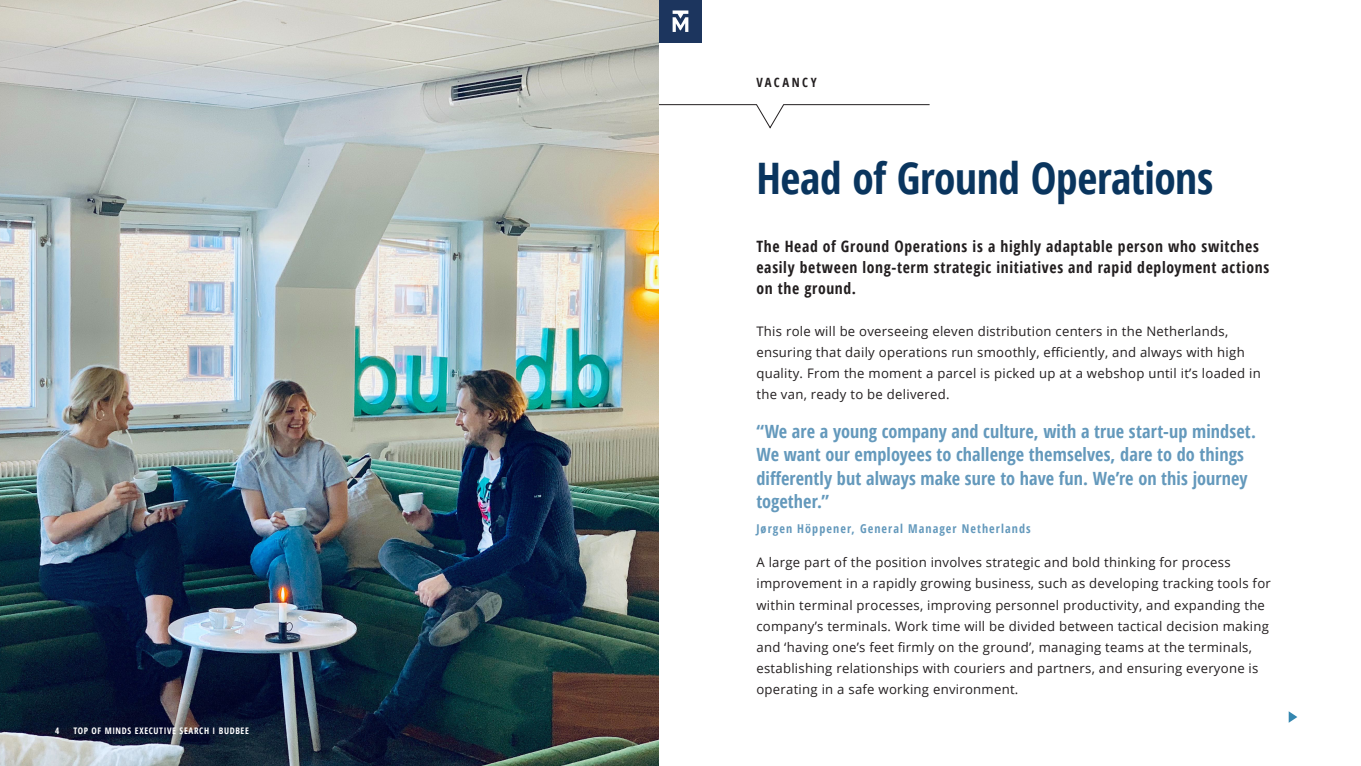
<style>
.page{position:relative;width:1361px;height:766px;background:#fff}
.page>*{position:absolute;margin:0;border:0;box-sizing:border-box;transform-origin:0 0}
.Page_header_kopie{font:700 condensed 43.42px "Open Sans";letter-spacing:-.01em;color:#0a355e}
.t1{font:700 condensed 18.23px/23.1px "Open Sans";letter-spacing:.005em;color:#6499bc}
.t2{font:700 condensed 15.67px/21px "Open Sans";letter-spacing:.04em;color:#231f20}
.t3{font:13.12px/21px "Open Sans";letter-spacing:.02em;color:#231f20}
.t4{font:700 condensed 12.75px "Open Sans";letter-spacing:.19em;color:#231f20}
.t5{font:700 condensed 12.15px "Open Sans";letter-spacing:.09em;color:#6499bc}
.t6{font:700 condensed 9px "Open Sans";letter-spacing:.07em;color:#fff}
</style>
<div class="page">
<svg style="left:658px;top:104px;width:272px;height:24px"></svg>
<img style="left:0;top:0;width:658px;height:765px">
<svg style="left:1288px;top:711px;width:9px;height:11px"></svg>
<div style="left:659px;top:0;width:43px;height:43px;background:#1c355e"></div>
<svg style="left:672px;top:10px;width:16px;height:22px"></svg>
<p class="t6" style="left:55px;top:724px;width:6px">4</p>
<p class="t6" style="left:73px;top:724px;width:177px">TOP OF MINDS EXECUTIVE SEARCH I BUDBEE</p>
<p class="t4" style="left:756px;top:73px;width:62px">VACANCY</p>
<p class="Page_header_kopie" style="left:756px;top:148px;width:458px">Head of Ground Operations</p>
<p class="t2" style="left:756px;top:235px;width:514px">The Head of Ground Operations is a highly adaptable person who switches easily between long-term strategic initiatives and rapid deployment actions on the ground.</p>
<p class="t3" style="left:756px;top:320px;width:506px">This role will be overseeing eleven distribution centers in the Netherlands, ensuring that daily operations run smoothly, efficiently, and always with high quality. From the moment a parcel is picked up at a webshop until it’s loaded in the van, ready to be delivered.</p>
<p class="t1" style="left:756px;top:419px;width:501px">“We are a young company and culture, with a true start-up mindset.<br>We want our employees to challenge themselves, dare to do things differently but always make sure to have fun. We’re on this journey together.”</p>
<p class="t5" style="left:756px;top:520px;width:276px">Jørgen Höppener, General Manager Netherlands</p>
<p class="t3" style="left:756px;top:551px;width:516px">A large part of the position involves strategic and bold thinking for process improvement in a rapidly growing business, such as developing tracking tools for within terminal processes, improving personnel productivity, and expanding the company’s terminals. Work time will be divided between tactical decision making and ‘having one’s feet firmly on the ground’, managing teams at the terminals, establishing relationships with couriers and partners, and ensuring everyone is operating in a safe working environment.</p>
</div>
